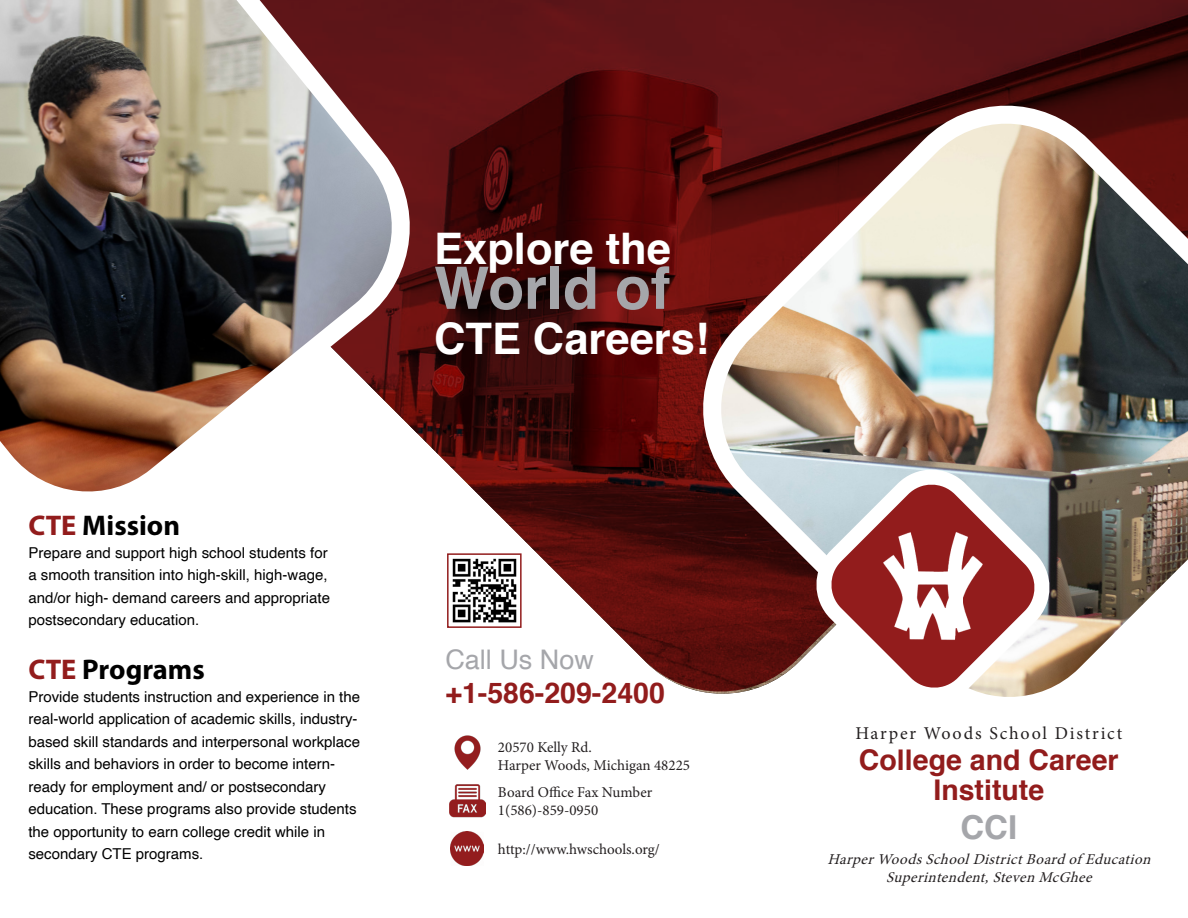
<style>
.page{position:relative;width:1188px;height:918px;background:#fff}
.page>*{position:absolute;margin:0;border:0;box-sizing:border-box;transform-origin:0 0}
.t1{font:700 58.5px "Helvetica";color:#a5a6aa}
.t2{font:700 43.5px "Helvetica";color:#fff}
.t3{font:700 33px "Helvetica";color:#a5a6aa}
.t4{font:700 28.5px "Helvetica";color:#921c1c}
.t5{font:700 28.5px "Myriad Pro";color:#000}
.t6{font:27px "Helvetica";color:#a5a6aa}
.t7{font:18px "Minion Pro";letter-spacing:.1em;color:#231f20}
.t8{font:15px/22.5px "Helvetica";color:#000}
.t9{font:15px "Minion Pro";color:#231f20}
.t10{font:italic 15px "Minion Pro";color:#231f20}
.s1{color:#921c1c}
</style>
<div class="page">
<svg style="left:432px;top:0;width:756px;height:692px;background:#672c2c"></svg>
<img style="left:0;top:0;width:432px;height:492px">
<img style="left:702px;top:79px;width:486px;height:615px">
<img style="left:450px;top:556px;width:69px;height:69px">
<div style="left:447px;top:553px;width:75px;height:75px;border:2px solid #921c1c"></div>
<svg style="left:815px;top:452px;width:252px;height:245px"></svg>
<img style="left:454px;top:735px;width:27px;height:35px">
<img style="left:449px;top:784px;width:36px;height:34px">
<img style="left:450px;top:832px;width:34px;height:33px">
<p class="t5" style="left:28px;top:507px;width:153px"><span class="s1">CTE</span> Mission</p>
<p class="t8" style="left:28px;top:542px;width:303px">Prepare and support high school students for a smooth transition into high-skill, high-wage, and/or high- demand careers and appropriate postsecondary education.</p>
<p class="t5" style="left:28px;top:651px;width:178px"><span class="s1">CTE</span> Programs</p>
<p class="t8" style="left:28px;top:686px;width:333px">Provide students instruction and experience in the real-world application of academic skills, industry&shy;based skill standards and interpersonal workplace skills and behaviors in order to become intern&shy;ready for employment and/ or postsecondary education. These programs also provide students the opportunity to earn college credit while in secondary CTE programs.</p>
<p class="t2" style="left:434px;top:213px;width:238px">Explore the</p>
<p class="t1" style="left:434px;top:241px;width:238px">World of</p>
<p class="t2" style="left:434px;top:303px;width:277px">CTE Careers!</p>
<p class="t6" style="left:445px;top:638px;width:150px">Call Us Now</p>
<p class="t4" style="left:445px;top:670px;width:221px">+1-586-209-2400</p>
<p class="t9" style="left:498px;top:737px;width:95px">20570 Kelly Rd.</p>
<p class="t9" style="left:498px;top:755px;width:194px">Harper Woods, Michigan 48225</p>
<p class="t9" style="left:498px;top:782px;width:156px">Board Office Fax Number</p>
<p class="t9" style="left:498px;top:800px;width:102px">1(586)-859-0950</p>
<p class="t9" style="left:498px;top:839px;width:163px">http://www.hwschools.org/</p>
<p class="t7" style="left:855px;top:721px;width:268px">Harper Woods School District</p>
<p class="t4" style="left:859px;top:737px;width:261px">College and Career</p>
<p class="t4" style="left:933px;top:767px;width:112px">Institute</p>
<p class="t3" style="left:960px;top:801px;width:58px">CCI</p>
<p class="t10" style="left:828px;top:849px;width:330px">HarperWoodsSchoolDistrictBoardof Education</p>
<p class="t10" style="left:886px;top:867px;width:212px">Superintendent,StevenMcGhee</p>
</div>
